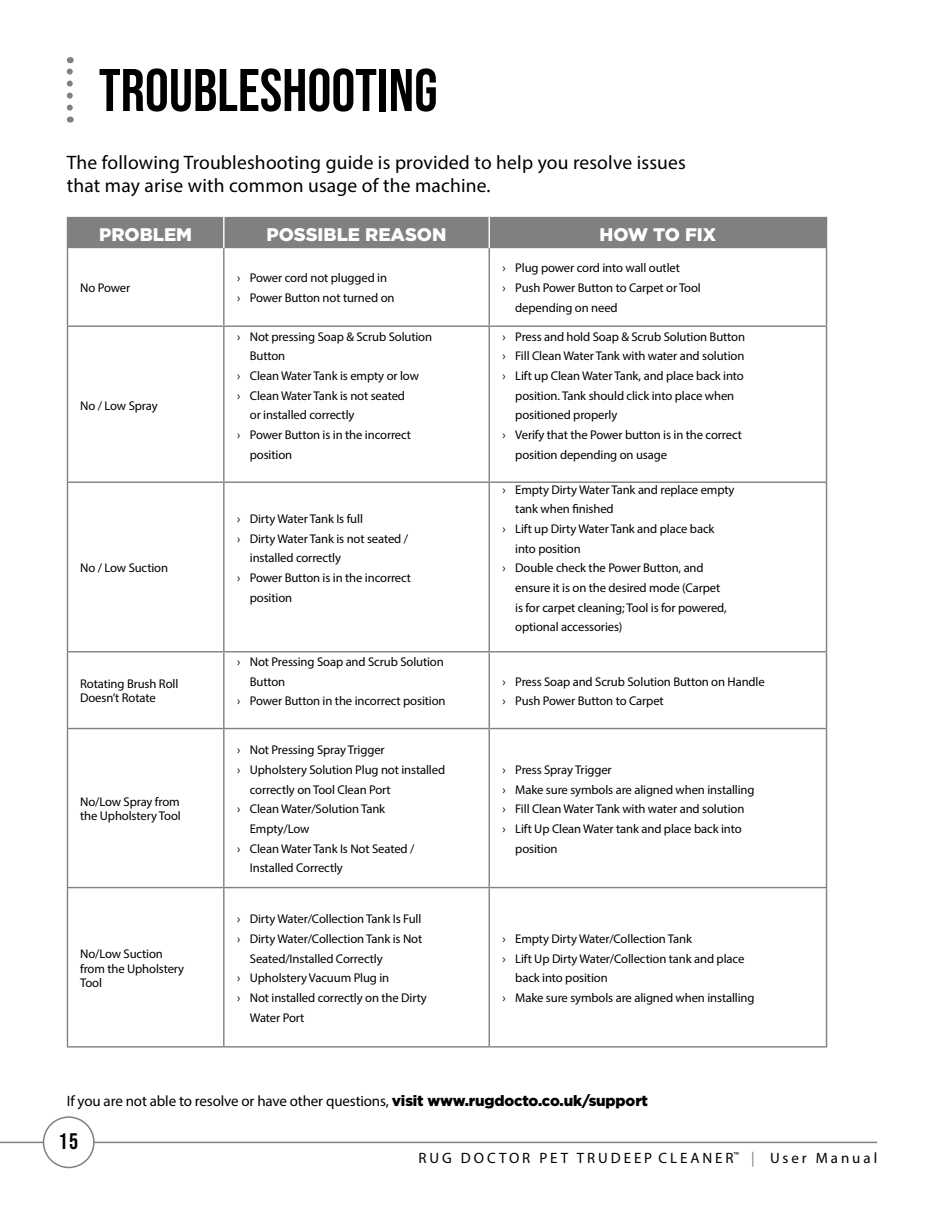
<style>
.page{position:relative;width:944px;height:1214px;background:#fff}
.page>*{position:absolute;margin:0;border:0;box-sizing:border-box;transform-origin:0 0}
.t1{font:60px "Bebas Neue";color:#000}
.t2{font:22.5px "Bebas Neue";color:#000}
.t3{font:19.5px/22.5px "Myriad Pro";letter-spacing:.01em;color:#000}
.t4{font:900 18.3px "Gotham";color:#fff}
.t5{font:15px "Myriad Pro";letter-spacing:-.01em;color:#000}
.t6{font:15px "Myriad Pro";letter-spacing:.195em;color:#000}
.t7{font:12.6px/14.1px "Myriad Pro";letter-spacing:-.01em;color:#000}
.s1{font-family:"Gotham";font-weight:900}
.s2{color:#808080}
</style>
<div class="page">
<hr style="left:0;top:1141px;width:877px;height:2px;background:#808080">
<div style="left:44px;top:1117px;width:50px;height:50px;background:#fff;border-radius:50%"></div>
<div style="left:43px;top:1116px;width:52px;height:52px;border:2px solid #808080;border-radius:50%"></div>
<svg style="left:67px;top:57px;width:6px;height:51px"></svg>
<div style="left:68px;top:217px;width:757px;height:31px;background:#808080"></div>
<hr style="left:223px;top:217px;width:1px;height:31px;background:#fff">
<hr style="left:488px;top:217px;width:2px;height:31px;background:#fff">
<hr style="left:67px;top:217px;width:1px;height:31px;background:#808080">
<hr style="left:825px;top:217px;width:2px;height:31px;background:#808080">
<hr style="left:67px;top:248px;width:1px;height:77px;background:#808080">
<hr style="left:223px;top:248px;width:1px;height:77px;background:#808080">
<hr style="left:488px;top:248px;width:2px;height:77px;background:#808080">
<hr style="left:825px;top:248px;width:2px;height:77px;background:#808080">
<hr style="left:67px;top:325px;width:157px;height:2px;background:#808080">
<hr style="left:67px;top:327px;width:1px;height:154px;background:#808080">
<hr style="left:224px;top:325px;width:265px;height:2px;background:#808080">
<hr style="left:223px;top:327px;width:1px;height:154px;background:#808080">
<hr style="left:489px;top:325px;width:338px;height:2px;background:#808080">
<hr style="left:488px;top:327px;width:2px;height:154px;background:#808080">
<hr style="left:825px;top:327px;width:2px;height:154px;background:#808080">
<hr style="left:67px;top:481px;width:157px;height:2px;background:#808080">
<hr style="left:67px;top:483px;width:1px;height:168px;background:#808080">
<hr style="left:224px;top:481px;width:265px;height:2px;background:#808080">
<hr style="left:223px;top:483px;width:1px;height:168px;background:#808080">
<hr style="left:489px;top:481px;width:338px;height:2px;background:#808080">
<hr style="left:488px;top:483px;width:2px;height:168px;background:#808080">
<hr style="left:825px;top:483px;width:2px;height:168px;background:#808080">
<hr style="left:67px;top:651px;width:157px;height:1px;background:#808080">
<hr style="left:67px;top:652px;width:1px;height:76px;background:#808080">
<hr style="left:224px;top:651px;width:265px;height:1px;background:#808080">
<hr style="left:223px;top:652px;width:1px;height:76px;background:#808080">
<hr style="left:489px;top:651px;width:338px;height:1px;background:#808080">
<hr style="left:488px;top:652px;width:2px;height:76px;background:#808080">
<hr style="left:825px;top:652px;width:2px;height:76px;background:#808080">
<hr style="left:67px;top:728px;width:157px;height:1px;background:#808080">
<hr style="left:67px;top:729px;width:1px;height:158px;background:#808080">
<hr style="left:224px;top:728px;width:265px;height:1px;background:#808080">
<hr style="left:223px;top:729px;width:1px;height:158px;background:#808080">
<hr style="left:489px;top:728px;width:338px;height:1px;background:#808080">
<hr style="left:488px;top:729px;width:2px;height:158px;background:#808080">
<hr style="left:825px;top:729px;width:2px;height:158px;background:#808080">
<hr style="left:67px;top:887px;width:157px;height:1px;background:#808080">
<hr style="left:67px;top:888px;width:1px;height:158px;background:#808080">
<hr style="left:224px;top:887px;width:265px;height:1px;background:#808080">
<hr style="left:223px;top:888px;width:1px;height:158px;background:#808080">
<hr style="left:489px;top:887px;width:338px;height:1px;background:#808080">
<hr style="left:488px;top:888px;width:2px;height:158px;background:#808080">
<hr style="left:825px;top:888px;width:2px;height:158px;background:#808080">
<hr style="left:67px;top:1046px;width:157px;height:1px;background:#808080">
<hr style="left:224px;top:1046px;width:265px;height:1px;background:#808080">
<hr style="left:489px;top:1046px;width:338px;height:1px;background:#808080">
<h1 class="t1" style="left:99px;top:56px;width:340px">TROUBLESHOOTING</h1>
<h3 class="t3" style="left:67px;top:151px;width:620px">The following Troubleshooting guide is provided to help you resolve issues that may arise with common usage of the machine.</h3>
<h3 class="t4" style="left:99px;top:222px;width:95px">PROBLEM</h3>
<h3 class="t4" style="left:266px;top:222px;width:181px">POSSIBLE REASON</h3>
<h3 class="t4" style="left:599px;top:222px;width:118px">HOW TO FIX</h3>
<p class="t7" style="left:80px;top:281px;width:52px">No Power</p>
<p class="t7" style="left:237px;top:268px;width:159px;line-height:19.6px">› Power cord not plugged in<br>› Power Button not turned on</p>
<p class="t7" style="left:80px;top:398px;width:79px">No / Low Spray</p>
<p class="t7" style="left:80px;top:561px;width:89px">No / Low Suction</p>
<p class="t7" style="left:80px;top:677px;width:100px">Rotating Brush Roll<br>Doesn’t Rotate</p>
<p class="t7" style="left:80px;top:795px;width:102px">No/Low Spray from the Upholstery Tool</p>
<p class="t7" style="left:80px;top:947px;width:106px">No/Low Suction from the Upholstery<br>Tool</p>
<p class="t7" style="left:237px;top:329px;width:196px">› Not pressing Soap &amp; Scrub Solution</p>
<p class="t7" style="left:250px;top:349px;width:37px">Button</p>
<p class="t7" style="left:237px;top:368px;width:183px">› Clean Water Tank is empty or low</p>
<p class="t7" style="left:237px;top:388px;width:169px">› Clean Water Tank is not seated</p>
<p class="t7" style="left:250px;top:408px;width:106px">or installed correctly</p>
<p class="t7" style="left:237px;top:427px;width:175px">› Power Button is in the incorrect</p>
<p class="t7" style="left:250px;top:447px;width:44px">position</p>
<p class="t7" style="left:237px;top:511px;width:127px">› Dirty Water Tank Is full</p>
<p class="t7" style="left:237px;top:531px;width:172px">› Dirty Water Tank is not seated /</p>
<p class="t7" style="left:250px;top:551px;width:93px">installed correctly</p>
<p class="t7" style="left:237px;top:570px;width:175px">› Power Button is in the incorrect</p>
<p class="t7" style="left:250px;top:590px;width:44px">position</p>
<p class="t7" style="left:237px;top:654px;width:208px">› Not Pressing Soap and Scrub Solution</p>
<p class="t7" style="left:250px;top:674px;width:37px">Button</p>
<p class="t7" style="left:237px;top:694px;width:210px">› Power Button in the incorrect position</p>
<p class="t7" style="left:237px;top:742px;width:149px">› Not Pressing Spray Trigger</p>
<p class="t7" style="left:237px;top:762px;width:209px">› Upholstery Solution Plug not installed</p>
<p class="t7" style="left:250px;top:782px;width:142px">correctly on Tool Clean Port</p>
<p class="t7" style="left:237px;top:802px;width:149px">› Clean Water/Solution Tank</p>
<p class="t7" style="left:250px;top:821px;width:61px">Empty/Low</p>
<p class="t7" style="left:237px;top:841px;width:179px">› Clean Water Tank Is Not Seated /</p>
<p class="t7" style="left:250px;top:861px;width:95px">Installed Correctly</p>
<p class="t7" style="left:237px;top:911px;width:186px">› Dirty Water/Collection Tank Is Full</p>
<p class="t7" style="left:237px;top:931px;width:187px">› Dirty Water/Collection Tank is Not</p>
<p class="t7" style="left:250px;top:951px;width:134px">Seated/Installed Correctly</p>
<p class="t7" style="left:237px;top:970px;width:154px">› Upholstery Vacuum Plug in</p>
<p class="t7" style="left:237px;top:990px;width:191px">› Not installed correctly on the Dirty</p>
<p class="t7" style="left:250px;top:1010px;width:56px">Water Port</p>
<p class="t7" style="left:502px;top:261px;width:179px">› Plug power cord into wall outlet</p>
<p class="t7" style="left:502px;top:281px;width:200px">› Push Power Button to Carpet or Tool</p>
<p class="t7" style="left:515px;top:300px;width:104px">depending on need</p>
<p class="t7" style="left:502px;top:329px;width:244px">› Press and hold Soap &amp; Scrub Solution Button</p>
<p class="t7" style="left:502px;top:349px;width:243px">› Fill Clean Water Tank with water and solution</p>
<p class="t7" style="left:502px;top:368px;width:243px">› Lift up Clean Water Tank, and place back into</p>
<p class="t7" style="left:515px;top:388px;width:220px">position. Tank should click into place when</p>
<p class="t7" style="left:515px;top:408px;width:103px">positioned properly</p>
<p class="t7" style="left:502px;top:427px;width:241px">› Verify that the Power button is in the correct</p>
<p class="t7" style="left:515px;top:447px;width:153px">position depending on usage</p>
<p class="t7" style="left:502px;top:482px;width:233px">› Empty Dirty Water Tank and replace empty</p>
<p class="t7" style="left:515px;top:502px;width:100px">tank when finished</p>
<p class="t7" style="left:502px;top:521px;width:213px">› Lift up Dirty Water Tank and place back</p>
<p class="t7" style="left:515px;top:541px;width:67px">into position</p>
<p class="t7" style="left:502px;top:561px;width:202px">› Double check the Power Button, and</p>
<p class="t7" style="left:515px;top:580px;width:206px">ensure it is on the desired mode (Carpet</p>
<p class="t7" style="left:515px;top:600px;width:213px">is for carpet cleaning; Tool is for powered,</p>
<p class="t7" style="left:515px;top:620px;width:109px">optional accessories)</p>
<p class="t7" style="left:502px;top:671px;width:264px;line-height:19.6px">› Press Soap and Scrub Solution Button on Handle › Push Power Button to Carpet</p>
<p class="t7" style="left:502px;top:762px;width:111px">› Press Spray Trigger</p>
<p class="t7" style="left:502px;top:782px;width:253px">› Make sure symbols are aligned when installing</p>
<p class="t7" style="left:502px;top:802px;width:243px">› Fill Clean Water Tank with water and solution</p>
<p class="t7" style="left:502px;top:821px;width:240px">› Lift Up Clean Water tank and place back into</p>
<p class="t7" style="left:515px;top:841px;width:44px">position</p>
<p class="t7" style="left:502px;top:931px;width:191px">› Empty Dirty Water/Collection Tank</p>
<p class="t7" style="left:502px;top:951px;width:243px">› Lift Up Dirty Water/Collection tank and place</p>
<p class="t7" style="left:515px;top:970px;width:94px">back into position</p>
<p class="t7" style="left:502px;top:990px;width:253px">› Make sure symbols are aligned when installing</p>
<p class="t5" style="left:67px;top:1092px;width:582px">If you are not able to resolve or have other questions, <span class="s1">visit www.rugdocto.co.uk/support</span></p>
<h2 class="t2" style="left:58px;top:1128px;width:21px">15</h2>
<p class="t6" style="left:418px;top:1149px;width:460px">RUG DOCTOR PET TRUDEEP CLEANER<sup>™</sup> <span class="s2">|</span> User Manual</p>
</div>
